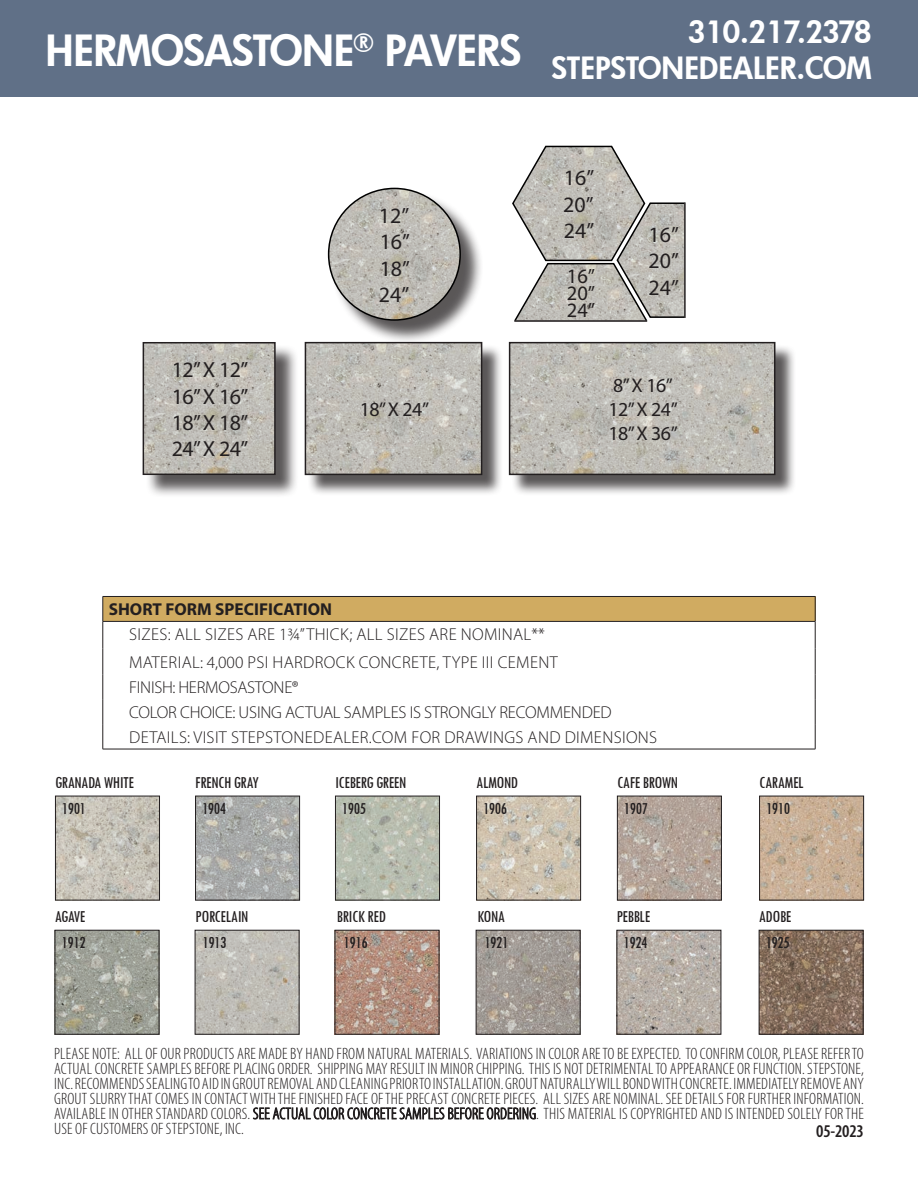
<style>
.page{position:relative;width:918px;height:1188px;background:#fff}
.page>*{position:absolute;margin:0;border:0;box-sizing:border-box;transform-origin:0 0}
.t1{font:800 42px "Futura";letter-spacing:-.01em;color:#fff}
.t2{font:800 30px/36px "Futura";color:#fff;text-align:right}
.t3{font:21.9px/26.4px "Myriad Pro";color:#231f20}
.t4{font:20.55px/17.4px "Myriad Pro";color:#231f20}
.t5{font:19.95px "Myriad Pro";letter-spacing:-.025em;color:#231f20}
.t6{font:600 condensed 18px "Myriad Pro";letter-spacing:-.01em;color:#231f20}
.t7{font:condensed 17.4px "Tw Cen";letter-spacing:-.025em;color:#231f20}
.t8{font:300 17.25px "Myriad Pro";letter-spacing:.02em;color:#231f20}
.t9{font:300 17.25px "Myriad Pro";letter-spacing:-.01em;color:#231f20}
.t10{font:700 17.25px "Myriad Pro";color:#231f20}
.t11{font:300 17.25px "Myriad Pro";letter-spacing:-.015em;color:#231f20}
.t12{font:300 condensed 16.5px/15px "Myriad Pro";letter-spacing:.01em;color:#231f20;text-align:justify}
</style>
<div class="page">
<div style="left:0;top:0;width:918px;height:97px;background:#607087"></div>
<svg style="left:335px;top:930px;width:105px;height:105px;background:#ae8e7f"></svg>
<svg style="left:476px;top:930px;width:105px;height:105px;background:#9f9891"></svg>
<svg style="left:616px;top:930px;width:105px;height:105px;background:#b3aba3"></svg>
<svg style="left:759px;top:930px;width:105px;height:105px;background:#86705f"></svg>
<svg style="left:195px;top:930px;width:105px;height:105px;background:#bab7b1"></svg>
<svg style="left:54px;top:930px;width:106px;height:105px;background:#9b9d93"></svg>
<svg style="left:335px;top:796px;width:105px;height:105px;background:#b3b7aa"></svg>
<svg style="left:476px;top:796px;width:105px;height:105px;background:#c6bcab"></svg>
<svg style="left:617px;top:796px;width:105px;height:105px;background:#b0a298"></svg>
<svg style="left:759px;top:796px;width:105px;height:105px;background:#c1aa93"></svg>
<svg style="left:195px;top:796px;width:105px;height:105px;background:#a7a8a6"></svg>
<svg style="left:55px;top:796px;width:105px;height:105px;background:#bfbbb1"></svg>
<div style="left:103px;top:596px;width:712px;height:25px;background:#d0ab61"></div>
<hr style="left:103px;top:596px;width:712px;height:1px;background:#231f20">
<svg style="left:103px;top:597px;width:1px;height:152px"></svg>
<svg style="left:815px;top:597px;width:1px;height:152px"></svg>
<hr style="left:103px;top:749px;width:712px;height:1px;background:#231f20">
<hr style="left:103px;top:621px;width:712px;height:1px;background:#231f20">
<div style="left:146px;top:345px;width:152px;height:153px;background:#231f20;opacity:.75"></div>
<img style="left:146px;top:345px;width:127px;height:127px">
<div style="left:143px;top:342px;width:133px;height:133px;border:2px solid #231f20"></div>
<div style="left:331px;top:191px;width:153px;height:153px;background:#231f20;opacity:.75"></div>
<img style="left:329px;top:188px;width:131px;height:132px;border-radius:66px">
<div style="left:307px;top:344px;width:196px;height:152px;background:#231f20;opacity:.75"></div>
<img style="left:308px;top:345px;width:171px;height:127px">
<div style="left:305px;top:342px;width:177px;height:133px;border:2px solid #231f20"></div>
<div style="left:511px;top:344px;width:285px;height:152px;background:#231f20;opacity:.75"></div>
<img style="left:512px;top:345px;width:260px;height:127px">
<div style="left:509px;top:342px;width:266px;height:133px;border:2px solid #231f20"></div>
<svg style="left:512px;top:145px;width:174px;height:177px"></svg>
<hr style="left:514px;top:320px;width:133px;height:2px;background:#231f20">
<p class="t1" style="left:46px;top:22px;width:477px">HERMOSASTONE<sup>®</sup> PAVERS</p>
<h2 class="t2" style="left:552px;top:13px;width:322px">310.217.2378<br>STEPSTONEDEALER.COM</h2>
<p class="t3" style="left:172px;top:356px;width:78px">12” X 12”</p>
<p class="t3" style="left:172px;top:383px;width:78px">16” X 16”</p>
<p class="t3" style="left:172px;top:409px;width:78px">18” X 18”</p>
<p class="t3" style="left:172px;top:435px;width:78px">24” X 24”</p>
<p class="t3" style="left:379px;top:202px;width:32px">12”</p>
<p class="t3" style="left:380px;top:228px;width:32px">16”</p>
<p class="t3" style="left:380px;top:255px;width:32px">18”</p>
<p class="t3" style="left:379px;top:281px;width:32px">24”</p>
<p class="t5" style="left:360px;top:397px;width:71px">18” X 24”</p>
<p class="t3" style="left:564px;top:164px;width:32px">16”</p>
<p class="t3" style="left:563px;top:191px;width:33px">20”<br>24”</p>
<p class="t4" style="left:567px;top:267px;width:30px">16”</p>
<p class="t4" style="left:567px;top:284px;width:30px">20”<br>24”</p>
<p class="t3" style="left:649px;top:221px;width:32px">16”</p>
<p class="t3" style="left:649px;top:248px;width:32px">20”<br>24”</p>
<p class="t5" style="left:613px;top:373px;width:61px">8” X 16”</p>
<p class="t5" style="left:608px;top:397px;width:71px">12” X 24”</p>
<p class="t5" style="left:608px;top:421px;width:71px">18” X 36”</p>
<p class="t10" style="left:109px;top:598px;width:225px">SHORT FORM SPECIFICATION</p>
<p class="t8" style="left:129px;top:625px;width:417px">SIZES: ALL SIZES ARE 13/4” THICK; ALL SIZES ARE NOMINAL**</p>
<p class="t8" style="left:129px;top:652px;width:430px">MATERIAL: 4,000 PSI HARDROCK CONCRETE, TYPE III CEMENT</p>
<p class="t11" style="left:129px;top:678px;width:171px">FINISH: HERMOSASTONE®</p>
<p class="t9" style="left:129px;top:703px;width:484px">COLOR CHOICE: USING ACTUAL SAMPLES IS STRONGLY RECOMMENDED</p>
<p class="t8" style="left:129px;top:728px;width:530px">DETAILS: VISIT STEPSTONEDEALER.COM FOR DRAWINGS AND DIMENSIONS</p>
<p class="t7" style="left:55px;top:772px;width:80px">GRANADA WHITE</p>
<p class="t7" style="left:62px;top:798px;width:26px">1901</p>
<p class="t7" style="left:195px;top:772px;width:65px">FRENCH GRAY</p>
<p class="t7" style="left:202px;top:798px;width:26px">1904</p>
<p class="t7" style="left:335px;top:772px;width:73px">ICEBERG GREEN</p>
<p class="t7" style="left:342px;top:798px;width:26px">1905</p>
<p class="t7" style="left:476px;top:772px;width:44px">ALMOND</p>
<p class="t7" style="left:617px;top:772px;width:63px">CAFE BROWN</p>
<p class="t7" style="left:624px;top:798px;width:26px">1907</p>
<p class="t7" style="left:766px;top:798px;width:26px">1910</p>
<p class="t7" style="left:759px;top:772px;width:46px">CARAMEL</p>
<p class="t7" style="left:483px;top:798px;width:26px">1906</p>
<p class="t7" style="left:55px;top:906px;width:32px">AGAVE</p>
<p class="t7" style="left:62px;top:932px;width:26px">1912</p>
<p class="t7" style="left:196px;top:906px;width:54px">PORCELAIN</p>
<p class="t7" style="left:202px;top:932px;width:26px">1913</p>
<p class="t7" style="left:337px;top:906px;width:51px">BRICK RED</p>
<p class="t7" style="left:344px;top:932px;width:26px">1916</p>
<p class="t7" style="left:478px;top:906px;width:29px">KONA</p>
<p class="t7" style="left:484px;top:932px;width:26px">1921</p>
<p class="t7" style="left:617px;top:906px;width:35px">PEBBLE</p>
<p class="t7" style="left:624px;top:932px;width:26px">1924</p>
<p class="t7" style="left:759px;top:906px;width:34px">ADOBE</p>
<p class="t7" style="left:766px;top:932px;width:26px">1925</p>
<p class="t12" style="left:54px;top:1046px;width:811px">PLEASE NOTE: ALL OF OUR PRODUCTS ARE MADE BY HAND FROM NATURAL MATERIALS. VARIATIONS IN COLOR ARE TO BE EXPECTED. TO CONFIRM COLOR, PLEASE REFER TO ACTUAL CONCRETE SAMPLES BEFORE PLACING ORDER. SHIPPING MAY RESULT IN MINOR CHIPPING. THIS IS NOT DETRIMENTAL TO APPEARANCE OR FUNCTION. STEPSTONE, INC. RECOMMENDS SEALING TO AID IN GROUT REMOVAL AND CLEANING PRIOR TO INSTALLATION. GROUT NATURALLY WILL BOND WITH CONCRETE. IMMEDIATELY REMOVE ANY GROUT SLURRY THAT COMES IN CONTACT WITH THE FINISHED FACE OF THE PRECAST CONCRETE PIECES. ALL SIZES ARE NOMINAL. SEE DETAILS FOR FURTHER INFORMATION.<br>AVAILABLE IN OTHER STANDARD COLORS. SEE ACTUAL COLOR CONCRETE SAMPLES BEFORE ORDERING. THIS MATERIAL IS COPYRIGHTED AND IS INTENDED SOLELY FOR THE USE OF CUSTOMERS OF STEPSTONE, INC.</p>
<p class="t6" style="left:816px;top:1121px;width:49px">05-2023</p>
</div>
